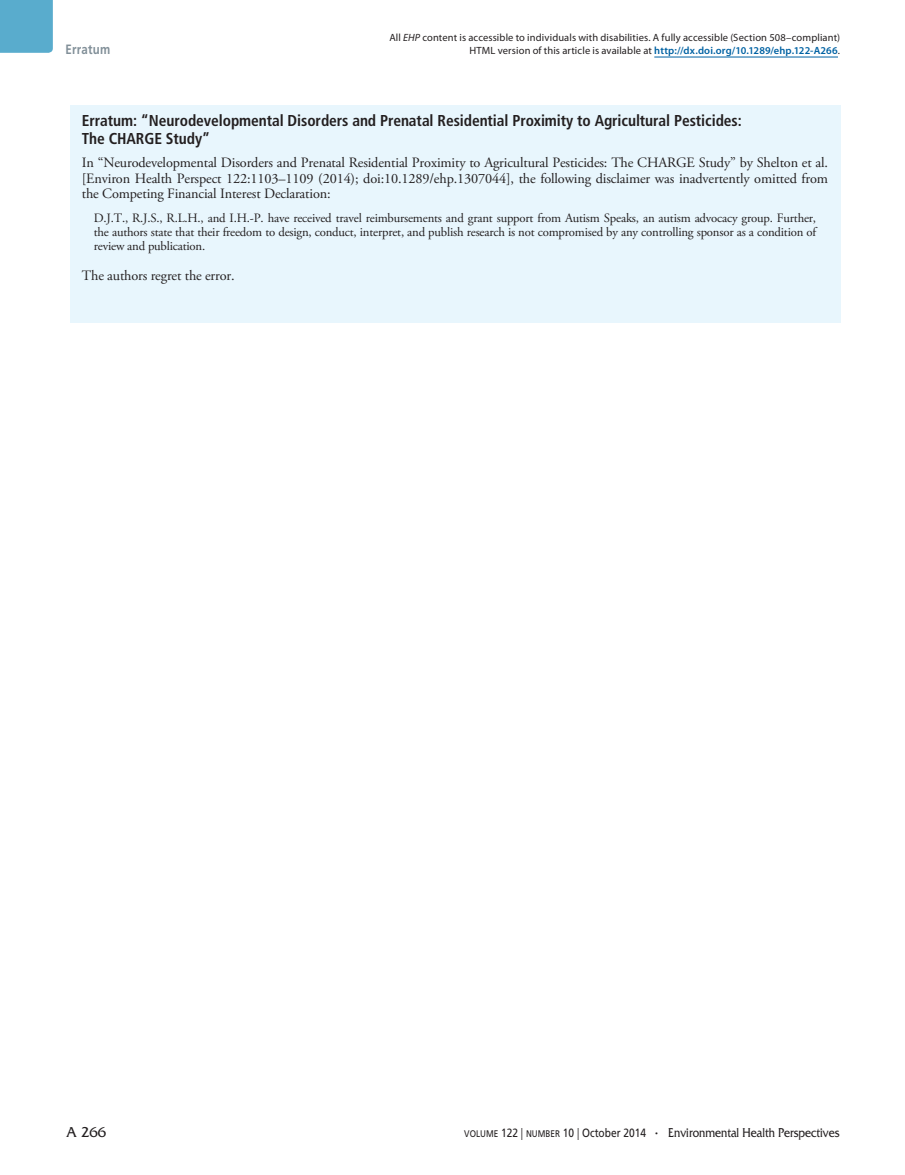
<style>
.page{position:relative;width:905px;height:1175px;background:#fff}
.page>*{position:absolute;margin:0;border:0;box-sizing:border-box;transform-origin:0 0}
.t1{font:700 condensed 15.75px/18px "Frutiger LT Std";letter-spacing:-.005em;color:#231f20}
.t2{font:15px "Friz Quadrata Std";color:#231f20}
.t3{font:14.25px/15.8px "Adobe Garamond Pro";letter-spacing:-.01em;color:#231f20;text-align:justify}
.t4{font:13.5px "Friz Quadrata Std";color:#231f20;scale:.85 1}
.t5{font:700 13.5px "Frutiger LT Std";letter-spacing:.025em;color:#818f98;scale:.85 1}
.t6{font:12.75px/14.2px "Adobe Garamond Pro";letter-spacing:-.015em;color:#231f20;text-align:justify}
.t7{font:10.5px/13.5px "Myriad Pro";letter-spacing:.01em;color:#231f20;text-align:right}
.s1{font-style:italic}
.s2{font-weight:600;color:#0062a3}
.s3{font-family:"Frutiger LT Std Roman SC800";font-size:9.6px}
.s4{font-family:"Frutiger LT Std";font-size:12px}
.s5{font-family:"Frutiger LT Std";font-weight:300;font-size:12px}
.s6{font-size:10.5px}
</style>
<div class="page">
<div style="left:0;top:0;width:53px;height:53px;background:#59accd"></div>
<div style="left:70px;top:105px;width:770px;height:218px;background:#e8f6fd"></div>
<hr style="left:654px;top:57px;width:184px;height:1px;background:#0062a3">
<p class="t5" style="left:65px;top:41px;width:55px">Erratum</p>
<p class="t7" style="left:389px;top:30px;width:452px">All <span class="s1">EHP</span> content is accessible to individuals with disabilities. A fully accessible (Section 508–compliant)<br>HTML version of this article is available at <span class="s2">http://dx.doi.org/10.1289/ehp.122-A266</span>.</p>
<p class="t1" style="left:82px;top:111px;width:661px">Erratum: “Neurodevelopmental Disorders and Prenatal Residential Proximity to Agricultural Pesticides:<br>The CHARGE Study”</p>
<p class="t3" style="left:82px;top:155px;width:747px">In “Neurodevelopmental Disorders and Prenatal Residential Proximity to Agricultural Pesticides: The CHARGE Study” by Shelton et al. [Environ Health Perspect 122:1103–1109 (2014); doi:10.1289/ehp.1307044], the following disclaimer was inadvertently omitted from the Competing Financial Interest Declaration:</p>
<p class="t6" style="left:94px;top:211px;width:723px">D.J.T., R.J.S., R.L.H., and I.H.-P. have received travel reimbursements and grant support from Autism Speaks, an autism advocacy group. Further, the authors state that their freedom to design, conduct, interpret, and publish research is not compromised by any controlling sponsor as a condition of review and publication.</p>
<p class="t3" style="left:82px;top:268px;width:154px">The authors regret the error.</p>
<p class="t2" style="left:66px;top:1124px;width:42px">A 266</p>
<p class="t4" style="left:464px;top:1125px;width:443px"><span class="s3">VOLUME</span> <span class="s4">122</span> <span class="s5">|</span> <span class="s3">NUMBER</span> <span class="s4">10</span> <span class="s5">|</span> <span class="s4">October 2014</span> <span class="s6">•</span> Environmental Health Perspectives</p>
</div>
